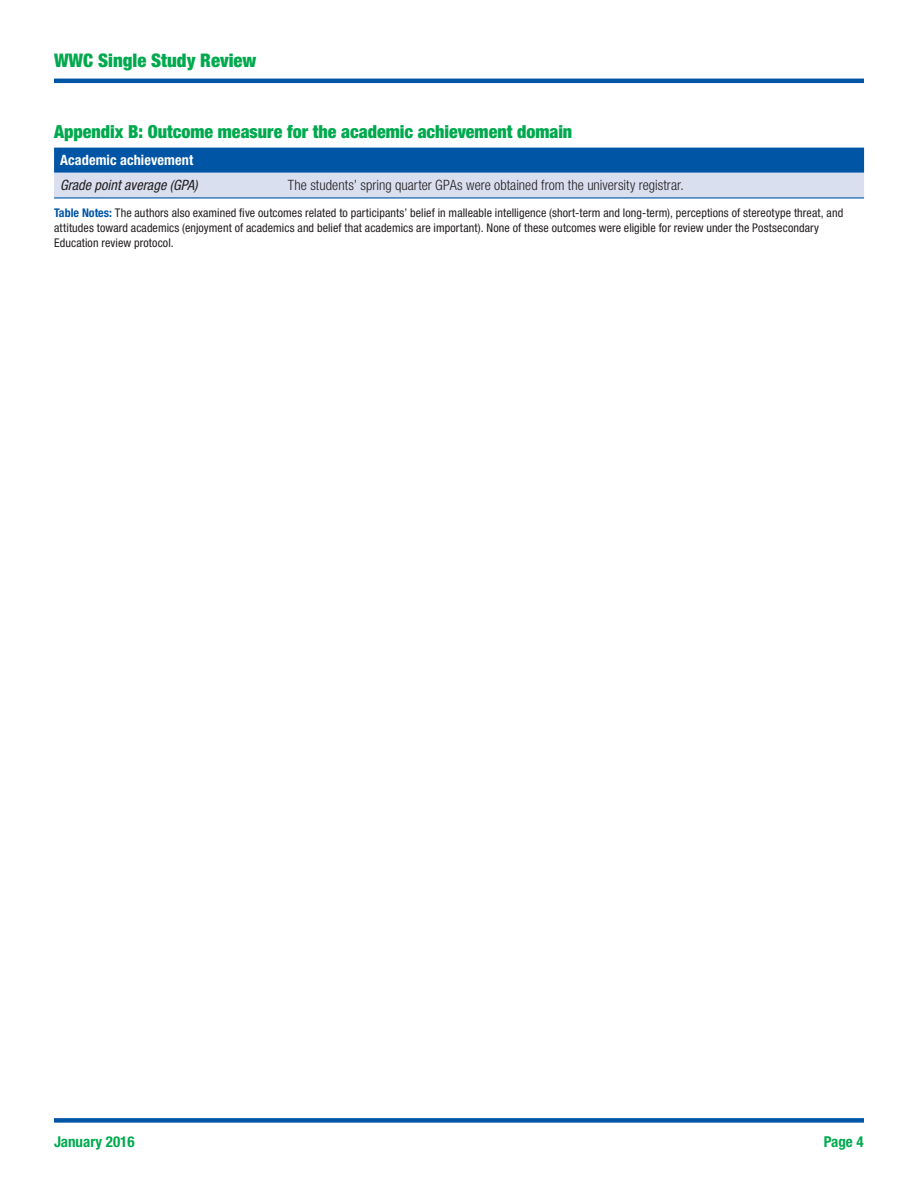
<style>
.page{position:relative;width:918px;height:1188px;background:#fff}
.page>*{position:absolute;margin:0;border:0;box-sizing:border-box;transform-origin:0 0}
.t1{font:900 condensed 18.75px "Helvetica Neue LT Std";color:#00a94e}
.Table_title{font:900 condensed 18px "Helvetica Neue LT Std";color:#00a94e}
.t2{font:700 condensed 15px "Helvetica Neue LT Std";color:#00a94e}
.Table_body_text{font:300 condensed 14.25px "Helvetica Neue LT Std";color:#231f20}
.Table_row_head-ita{font:italic condensed 14.25px "Helvetica Neue LT Std";color:#231f20}
.Table_sub_head_whi{font:700 condensed 14.25px "Helvetica Neue LT Std";letter-spacing:.01em;color:#fff}
.t3{font:condensed 12px/15px "Helvetica Neue LT Std";letter-spacing:.01em;color:#231f20}
.s1{font-weight:700;color:#0155a5}
</style>
<div class="page">
<div style="left:54px;top:1118px;width:810px;height:5px;background:#0155a5"></div>
<hr style="left:54px;top:79px;width:810px;height:4px;background:#0155a5">
<svg style="left:54px;top:148px;width:810px;height:49px;background:#6c99c9"></svg>
<hr style="left:54px;top:197px;width:228px;height:2px;background:#0155a5">
<hr style="left:282px;top:197px;width:582px;height:2px;background:#0155a5">
<h1 class="t1" style="left:54px;top:49px;width:204px">WWC Single Study Review</h1>
<p class="Table_title" style="left:54px;top:121px;width:520px">Appendix B: Outcome measure for the academic achievement domain</p>
<p class="Table_sub_head_whi" style="left:60px;top:152px;width:135px">Academic achievement</p>
<p class="Table_row_head-ita" style="left:60px;top:177px;width:139px">Grade point average (GPA)</p>
<p class="Table_body_text" style="left:288px;top:177px;width:397px">The students’ spring quarter GPAs were obtained from the university registrar.</p>
<p class="t3" style="left:54px;top:205px;width:791px"><span class="s1">Table Notes:</span> The authors also examined five outcomes related to participants’ belief in malleable intelligence (short-term and long-term), perceptions of stereotype threat, and attitudes toward academics (enjoyment of academics and belief that academics are important). None of these outcomes were eligible for review under the Postsecondary<br>Education review protocol.</p>
<p class="t2" style="left:54px;top:1132px;width:82px">January 2016</p>
<p class="t2" style="left:824px;top:1132px;width:41px">Page 4</p>
</div>
